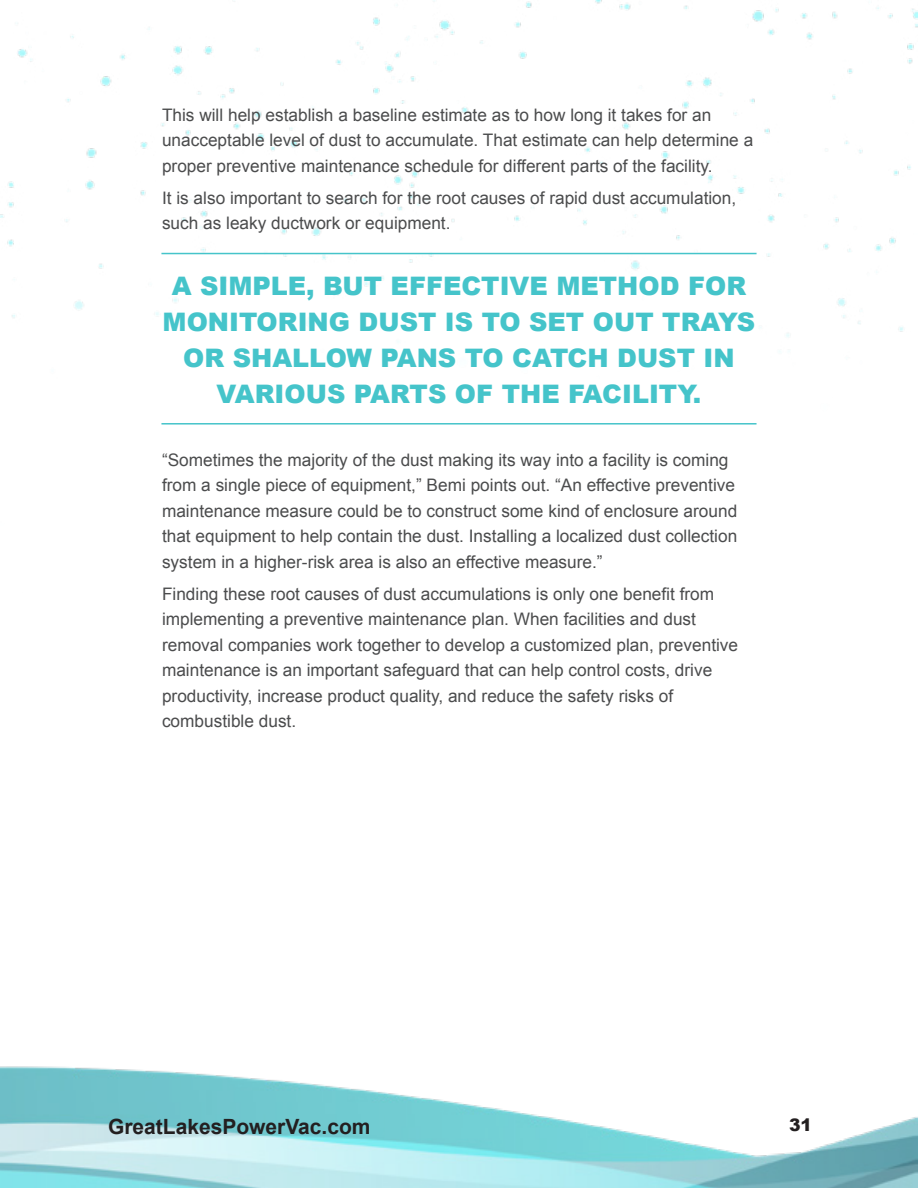
<style>
.page{position:relative;width:918px;height:1188px;background:#fff}
.page>*{position:absolute;margin:0;border:0;box-sizing:border-box;transform-origin:0 0}
.t1{font:900 25.5px/36px "Arial";color:#45c4ca;text-align:center}
.t2{font:700 21px "Arial";color:#231f20}
.t3{font:17.25px/25.5px "Arial";color:#4b4c4d}
.t4{font:900 17.25px "Arial";color:#231f20}
</style>
<div class="page">
<img style="left:0;top:0;width:918px;height:1188px">
<hr style="left:161px;top:253px;width:596px;height:1px;background:#45c4ca">
<hr style="left:161px;top:423px;width:596px;height:2px;background:#45c4ca">
<p class="t3" style="left:162px;top:102px;width:593px">This will help establish a baseline estimate as to how long it takes for an unacceptable level of dust to accumulate. That estimate can help determine a proper preventive maintenance schedule for different parts of the facility.</p>
<p class="t3" style="left:162px;top:185px;width:576px">It is also important to search for the root causes of rapid dust accumulation, such as leaky ductwork or equipment.</p>
<p class="t1" style="left:163px;top:267px;width:594px">A SIMPLE, BUT EFFECTIVE METHOD FOR<br>MONITORING DUST IS TO SET OUT TRAYS<br>OR SHALLOW PANS TO CATCH DUST IN<br>VARIOUS PARTS OF THE FACILITY.</p>
<p class="t3" style="left:162px;top:447px;width:577px">“Sometimes the majority of the dust making its way into a facility is coming from a single piece of equipment,” Bemi points out. “An effective preventive maintenance measure could be to construct some kind of enclosure around that equipment to help contain the dust. Installing a localized dust collection system in a higher-risk area is also an effective measure.”</p>
<p class="t3" style="left:162px;top:581px;width:578px">Finding these root causes of dust accumulations is only one benefit from implementing a preventive maintenance plan. When facilities and dust removal companies work together to develop a customized plan, preventive maintenance is an important safeguard that can help control costs, drive productivity, increase product quality, and reduce the safety risks of combustible dust.</p>
<p class="t2" style="left:108px;top:1113px;width:264px">GreatLakesPowerVac.com</p>
<p class="t4" style="left:789px;top:1112px;width:25px">31</p>
</div>
